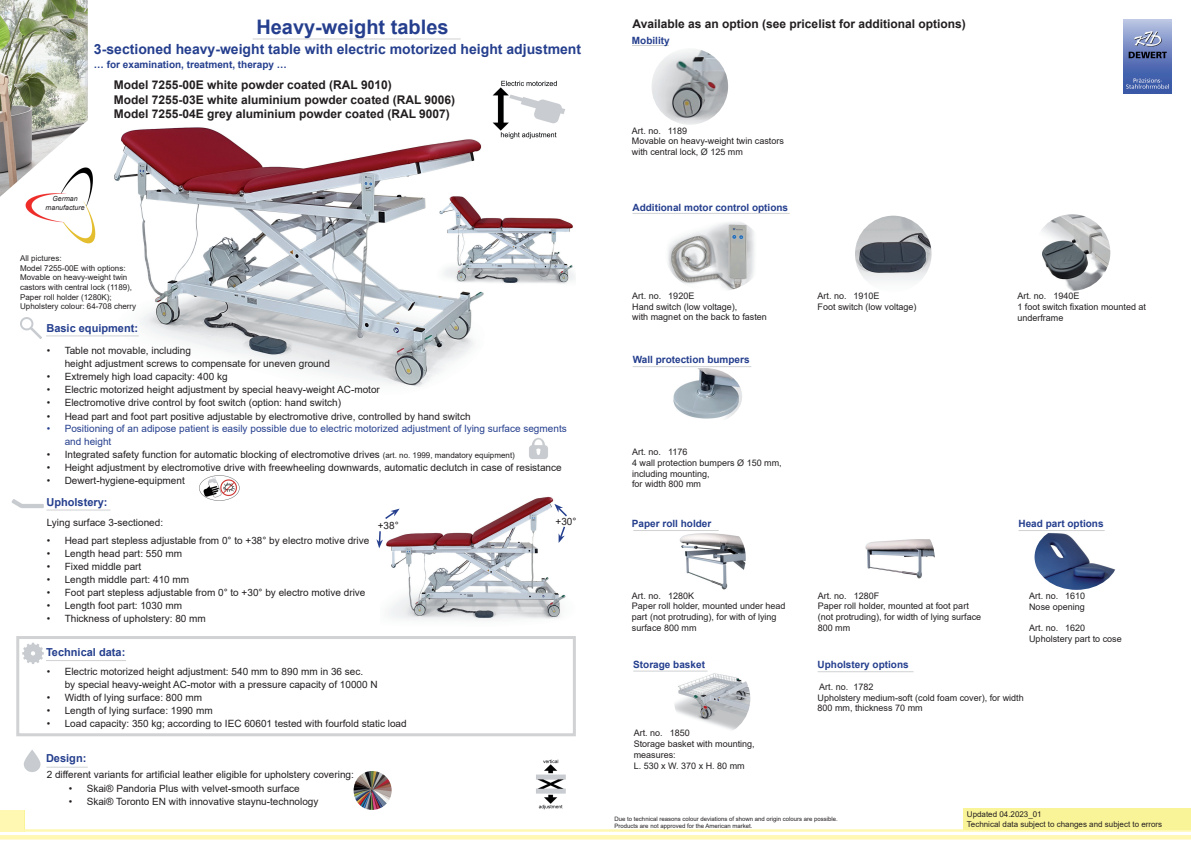
<style>
.page{position:relative;width:1191px;height:842px;background:#fff}
.page>*{position:absolute;margin:0;border:0;box-sizing:border-box;transform-origin:0 0}
.t1{font:700 20px "Arial";color:#253f8e}
.t2{font:700 14px "Arial";color:#253f8e}
.t3{font:700 12px/14.4px "Arial";color:#231f20}
.t4{font:700 11px "Arial";color:#253f8e}
.t5{font:10px/13px "Arial";color:#231f20}
.t6{font:700 10px "Arial";color:#253f8e}
.t7{font:10px/13px "Arial";color:#253f8e}
.t8{font:9px/10.8px "Arial";color:#231f20}
.t9{font:8px/9.6px "Arial";color:#231f20}
.t10{font:italic 7px/8.4px "Arial";color:#231f20;text-align:center}
.t11{font:6px/7.2px "Arial";color:#231f20}
.s1{font-size:8px}
</style>
<div class="page">
<div style="left:0;top:810px;width:25px;height:21px;background:#faf498"></div>
<div style="left:0;top:810px;width:24px;height:21px;background:#fff8b2"></div>
<hr style="left:0;top:829px;width:1191px;height:2px;background:#fff8b2">
<hr style="left:0;top:835px;width:1191px;height:4px;background:#fff8b2">
<div style="left:963px;top:808px;width:228px;height:22px;background:#faf498"></div>
<img style="left:69px;top:127px;width:415px;height:260px">
<img style="left:386px;top:496px;width:180px;height:125px">
<svg style="left:554px;top:504px;width:13px;height:14px"></svg>
<svg style="left:558px;top:525px;width:8px;height:18px"></svg>
<svg style="left:385px;top:509px;width:14px;height:11px"></svg>
<svg style="left:376px;top:531px;width:7px;height:17px"></svg>
<img style="left:437px;top:179px;width:138px;height:110px">
<img style="left:199px;top:475px;width:40px;height:26px">
<img style="left:22px;top:642px;width:22px;height:22px">
<hr style="left:632px;top:45px;width:37px;height:1px;background:#d0d1d3">
<hr style="left:817px;top:671px;width:96px;height:1px;background:#d0d1d3">
<img style="left:651px;top:48px;width:77px;height:77px;border-radius:38px">
<div style="left:16px;top:636px;width:560px;height:100px;border:3px solid #d1d2d4"></div>
<img style="left:20px;top:317px;width:21px;height:22px">
<img style="left:23px;top:750px;width:18px;height:22px">
<hr style="left:46px;top:335px;width:93px;height:1px;background:#d0d1d3">
<hr style="left:46px;top:509px;width:64px;height:1px;background:#d0d1d3">
<hr style="left:46px;top:660px;width:80px;height:1px;background:#d0d1d3">
<hr style="left:46px;top:767px;width:42px;height:1px;background:#d0d1d3">
<hr style="left:253px;top:38px;width:208px;height:1px;background:#d0d1d3">
<img style="left:529px;top:438px;width:19px;height:21px">
<img style="left:25px;top:152px;width:72px;height:96px">
<img style="left:1123px;top:20px;width:48px;height:74px">
<img style="left:11px;top:499px;width:33px;height:9px">
<img style="left:353px;top:771px;width:39px;height:39px">
<img style="left:1034px;top:530px;width:82px;height:60px">
<hr style="left:1018px;top:530px;width:86px;height:1px;background:#d0d1d3">
<img style="left:0;top:0;width:88px;height:197px">
<img style="left:674px;top:660px;width:76px;height:77px;border-radius:38px">
<hr style="left:633px;top:671px;width:74px;height:1px;background:#d0d1d3">
<img style="left:536px;top:759px;width:30px;height:51px">
<img style="left:492px;top:80px;width:73px;height:59px">
<img style="left:865px;top:539px;width:69px;height:40px">
<img style="left:679px;top:530px;width:66px;height:60px">
<hr style="left:633px;top:530px;width:85px;height:1px;background:#d0d1d3">
<img style="left:855px;top:216px;width:76px;height:76px;border-radius:38px">
<img style="left:1033px;top:214px;width:77px;height:77px;border-radius:38px">
<img style="left:668px;top:222px;width:87px;height:68px">
<hr style="left:632px;top:213px;width:157px;height:1px;background:#d0d1d3">
<img style="left:673px;top:368px;width:69px;height:51px">
<hr style="left:632px;top:366px;width:119px;height:1px;background:#d0d1d3">
<h1 class="t1" style="left:256px;top:13px;width:194px">Heavy-weight tables</h1>
<h2 class="t2" style="left:94px;top:40px;width:489px">3-sectioned heavy-weight table with electric motorized height adjustment</h2>
<p class="t6" style="left:94px;top:58px;width:194px">… for examination, treatment, therapy …</p>
<p class="t3" style="left:114px;top:78px;width:343px">Model 7255-00E white powder coated (RAL 9010)<br>Model 7255-03E white aluminium powder coated (RAL 9006)<br>Model 7255-04E grey aluminium powder coated (RAL 9007)</p>
<p class="t10" style="left:46px;top:195px;width:40px">German manufacture</p>
<p class="t9" style="left:20px;top:253px;width:118px">All pictures:<br>Model 7255-00E with options:<br>Movable on heavy-weight twin castors with central lock (1189),<br>Paper roll holder (1280K);<br>Upholstery colour: 64-708 cherry</p>
<p class="t4" style="left:46px;top:320px;width:93px">Basic equipment:</p>
<p class="t5" style="left:65px;top:344px;width:267px;text-indent:-18px">• Table not movable, including<br>height adjustment screws to compensate for uneven ground</p>
<p class="t5" style="left:47px;top:370px;width:182px">• Extremely high load capacity: 400 kg</p>
<p class="t5" style="left:47px;top:383px;width:335px">• Electric motorized height adjustment by special heavy-weight AC-motor</p>
<p class="t5" style="left:47px;top:396px;width:296px">• Electromotive drive control by foot switch (option: hand switch)</p>
<p class="t5" style="left:47px;top:409px;width:425px">• Head part and foot part positive adjustable by electromotive drive, controlled by hand switch</p>
<p class="t7" style="left:65px;top:421px;width:503px;text-indent:-18px">• Positioning of an adipose patient is easily possible due to electric motorized adjustment of lying surface segments and height</p>
<p class="t5" style="left:47px;top:447px;width:470px">• Integrated safety function for automatic blocking of electromotive drives <span class="s1">(art. no. 1999, mandatory equipment)</span></p>
<p class="t5" style="left:47px;top:460px;width:516px">• Height adjustment by electromotive drive with freewheeling downwards, automatic declutch in case of resistance</p>
<p class="t5" style="left:47px;top:473px;width:140px">• Dewert-hygiene-equipment</p>
<p class="t4" style="left:46px;top:494px;width:63px">Upholstery:</p>
<p class="t5" style="left:47px;top:516px;width:118px">Lying surface 3-sectioned:</p>
<p class="t5" style="left:47px;top:533px;width:324px">• Head part stepless adjustable from 0° to +38° by electro motive drive</p>
<p class="t5" style="left:47px;top:546px;width:137px">• Length head part: 550 mm</p>
<p class="t5" style="left:47px;top:559px;width:96px">• Fixed middle part</p>
<p class="t5" style="left:47px;top:572px;width:144px">• Length middle part: 410 mm</p>
<p class="t5" style="left:47px;top:585px;width:320px">• Foot part stepless adjustable from 0° to +30° by electro motive drive</p>
<p class="t5" style="left:47px;top:598px;width:137px">• Length foot part: 1030 mm</p>
<p class="t5" style="left:47px;top:611px;width:161px">• Thickness of upholstery: 80 mm</p>
<p class="t5" style="left:378px;top:519px;width:22px">+38°</p>
<p class="t4" style="left:46px;top:644px;width:81px">Technical data:</p>
<p class="t5" style="left:65px;top:664px;width:314px;text-indent:-18px">• Electric motorized height adjustment: 540 mm to 890 mm in 36 sec.<br>by special heavy-weight AC-motor with a pressure capacity of 10000 N</p>
<p class="t5" style="left:47px;top:690px;width:158px">• Width of lying surface: 800 mm  </p>
<p class="t5" style="left:47px;top:703px;width:169px">• Length of lying surface: 1990 mm  </p>
<p class="t5" style="left:47px;top:716px;width:361px">• Load capacity: 350 kg; according to IEC 60601 tested with fourfold static load</p>
<p class="t4" style="left:46px;top:750px;width:42px">Design:</p>
<p class="t5" style="left:47px;top:768px;width:309px">2 different variants for artificial leather eligible for upholstery covering:</p>
<p class="t5" style="left:69px;top:782px;width:232px">• Skai® Pandoria Plus with velvet-smooth surface</p>
<p class="t5" style="left:69px;top:795px;width:251px">• Skai® Toronto EN with innovative staynu-technology</p>
<p class="t5" style="left:555px;top:515px;width:22px">+30°</p>
<p class="t3" style="left:632px;top:17px;width:334px">Available as an option (see pricelist for additional options)</p>
<p class="t6" style="left:632px;top:33px;width:39px">Mobility</p>
<p class="t8" style="left:632px;top:125px;width:154px">Art. no. 1189<br>Movable on heavy-weight twin castors with central lock, Ø 125 mm</p>
<p class="t6" style="left:632px;top:201px;width:157px">Additional motor control options</p>
<p class="t8" style="left:632px;top:290px;width:136px">Art. no. 1920E  <br>Hand switch (low voltage),<br>with magnet on the back to fasten</p>
<p class="t8" style="left:1017px;top:290px;width:130px">Art. no. 1940E  <br>1 foot switch fixation mounted at underframe</p>
<p class="t6" style="left:632px;top:353px;width:118px">Wall protection bumpers</p>
<p class="t8" style="left:817px;top:290px;width:101px">Art. no. 1910E  <br>Foot switch (low voltage)</p>
<p class="t8" style="left:632px;top:446px;width:151px">Art. no. 1176  <br>4 wall protection bumpers Ø 150 mm, including mounting,<br>for width 800 mm</p>
<p class="t6" style="left:632px;top:516px;width:81px">Paper roll holder</p>
<p class="t8" style="left:632px;top:590px;width:155px">Art. no. 1280K<br>Paper roll holder, mounted under head part (not protruding), for with of lying surface 800 mm</p>
<p class="t8" style="left:817px;top:590px;width:165px">Art. no. 1280F  <br>Paper roll holder, mounted at foot part (not protruding), for width of lying surface<br>800 mm</p>
<p class="t6" style="left:1018px;top:517px;width:87px">Head part options</p>
<p class="t8" style="left:1029px;top:590px;width:58px">Art. no. 1610<br>Nose opening</p>
<p class="t8" style="left:1029px;top:623px;width:94px">Art. no. 1620<br>Upholstery part to cose</p>
<p class="t6" style="left:633px;top:657px;width:73px">Storage basket</p>
<p class="t8" style="left:633px;top:728px;width:123px">Art. no. 1850<br>Storage basket with mounting, measures:<br>L. 530 x W. 370 x H. 80 mm</p>
<p class="t6" style="left:817px;top:657px;width:93px">Upholstery options</p>
<p class="t8" style="left:817px;top:681px;width:208px">Art. no. 1782  <br>Upholstery medium-soft (cold foam cover), for width<br>800 mm, thickness 70 mm</p>
<p class="t11" style="left:614px;top:815px;width:225px">Due to technical reasons colour deviations of shown and origin colours are possible.<br>Products are not approved for the American market.</p>
<p class="t9" style="left:967px;top:810px;width:197px">Updated 04.2023_01<br>Technical data subject to changes and subject to errors</p>
</div>
